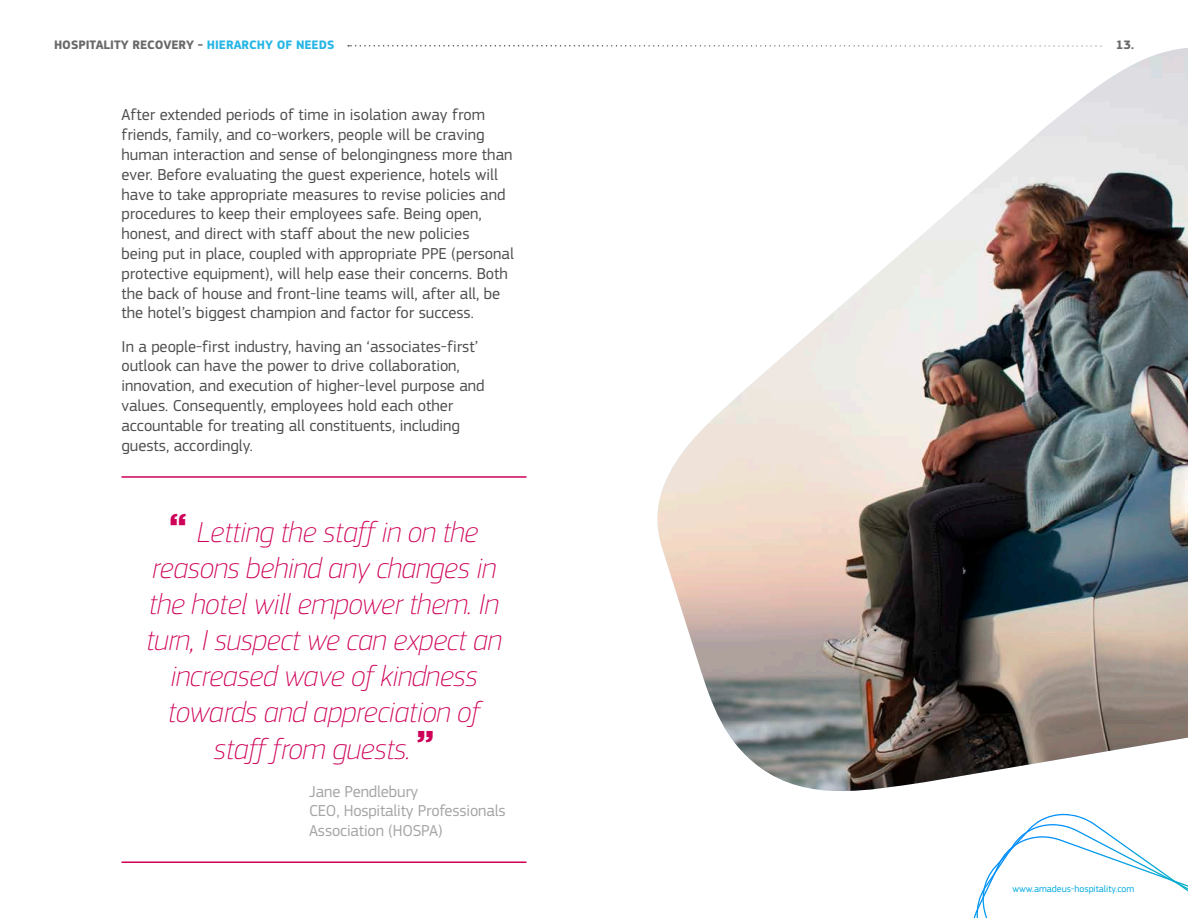
<style>
.page{position:relative;width:1188px;height:918px;background:#fff}
.page>*{position:absolute;margin:0;border:0;box-sizing:border-box;transform-origin:0 0}
.Pull_Quote{font:italic 100 30px/36.3px "Amadeus";letter-spacing:-.01em;color:#ce0058;text-align:center}
.Body_Copy{font:16.5px/19.8px "Amadeus";color:#4e4d50}
.Quote_Name{font:16.5px/19.8px "Amadeus";letter-spacing:-.01em;color:#a5a5a5}
.eBook_header{font:700 12.75px "Amadeus";color:#69686a}
.Page_Number{font:700 12.75px "Amadeus";color:#69686a}
.Amadeus_hyperlink{font:9.75px "Amadeus";color:#00a9e0}
.s1{color:#26b6e5}
</style>
<div class="page">
<hr style="left:122px;top:476px;width:404px;height:2px;background:#ce0058">
<hr style="left:122px;top:861px;width:404px;height:2px;background:#ce0058">
<svg style="left:974px;top:813px;width:214px;height:105px"></svg>
<svg style="left:348px;top:45px;width:288px;height:2px"></svg>
<img style="left:657px;top:48px;width:531px;height:743px">
<p class="eBook_header" style="left:54px;top:37px;width:282px">HOSPITALITY RECOVERY - <span class="s1">HIERARCHY OF NEEDS</span></p>
<p class="Page_Number" style="left:1116px;top:37px;width:20px">13.</p>
<p class="Body_Copy" style="left:122px;top:105px;width:394px">After extended periods of time in isolation away from friends, family, and co-workers, people will be craving human interaction and sense of belongingness more than ever. Before evaluating the guest experience, hotels will have to take appropriate measures to revise policies and procedures to keep their employees safe. Being open, honest, and direct with staff about the new policies<br>being put in place, coupled with appropriate PPE (personal protective equipment), will help ease their concerns. Both the back of house and front-line teams will, after all, be the hotel’s biggest champion and factor for success.</p>
<p class="Body_Copy" style="left:122px;top:336px;width:365px">In a people-first industry, having an ‘associates-first’ outlook can have the power to drive collaboration, innovation, and execution of higher-level purpose and values. Consequently, employees hold each other accountable for treating all constituents, including guests, accordingly.</p>
<p class="Pull_Quote" style="left:146px;top:513px;width:357px"><sup>“</sup> Letting the staff in on the reasons behind any changes in the hotel will empower them. In turn, I suspect we can expect an increased wave of kindness towards and appreciation of staff from guests. <sup>”</sup></p>
<p class="Quote_Name" style="left:309px;top:781px;width:198px">Jane Pendlebury<br>CEO, Hospitality Professionals<br>Association (HOSPA)</p>
<p class="Amadeus_hyperlink" style="left:1012px;top:883px;width:123px">www.amadeus-hospitality.com</p>
</div>
